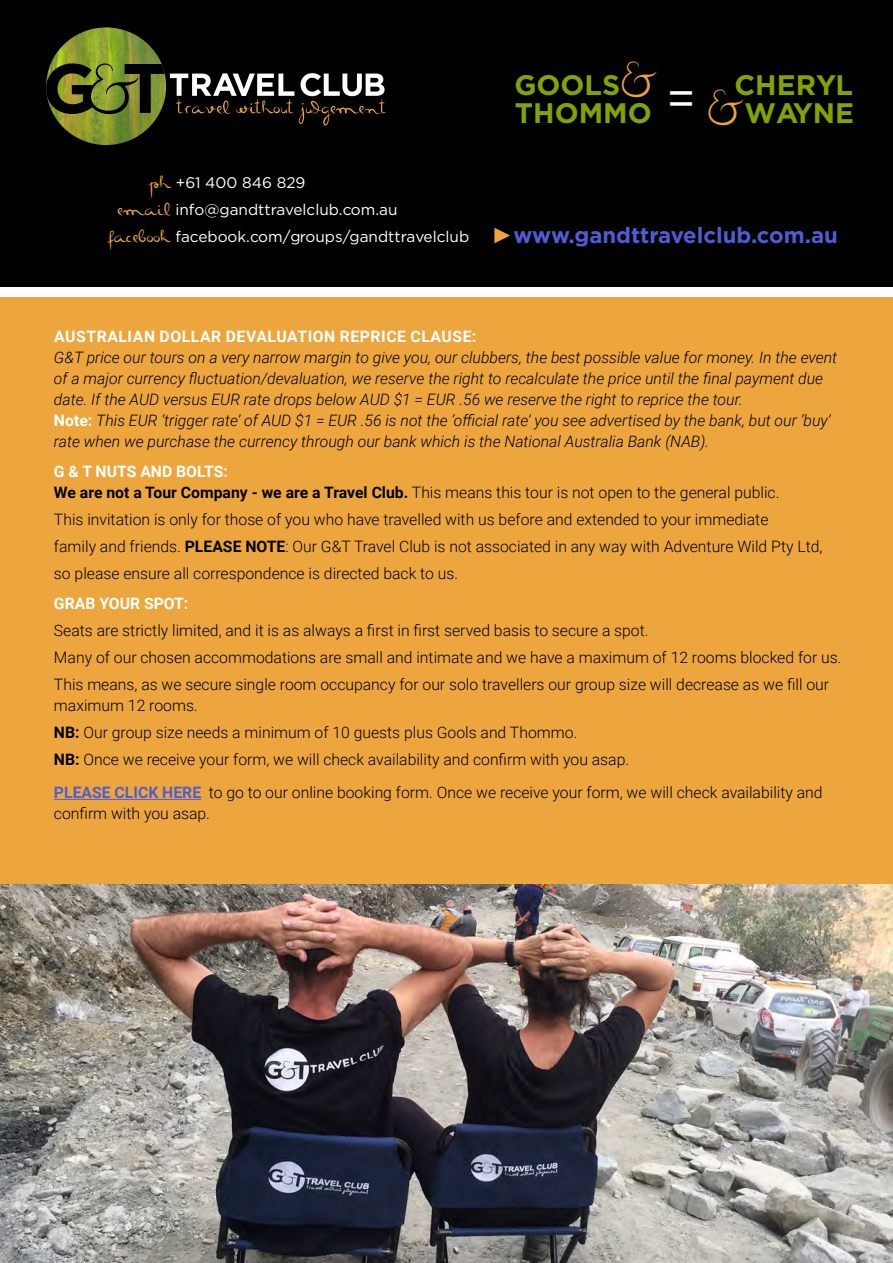
<style>
.page{position:relative;width:893px;height:1263px;background:#fff}
.page>*{position:absolute;margin:0;border:0;box-sizing:border-box;transform-origin:0 0}
.t1{font:66.6px "Masana Script 4 Silueta";color:#000}
.t2{font:47.1px "Gotham";color:#fff}
.t3{font:700 28.2px/28.3px "Gotham";color:#82a300}
.t4{font:700 22.05px "Gotham";color:#4f5cd6}
.t5{font:300 15.75px/27px "Roboto";color:#000}
.t6{font:italic 300 15.75px/21px "Roboto";color:#000}
.t7{font:300 15.75px/27px "Roboto";color:#000101}
.t8{font:700 15.75px "Roboto";letter-spacing:.035em;color:#fff}
.t9{font:700 15.75px "Roboto";color:#fff}
.t10{font:15.3px/27.9px "Gotham";color:#fff}
.s1{font-family:"Masana Script 4 Silueta";font-size:26.85px;color:#eda63d}
.s2{font-family:"Masana Script 4 Silueta";font-weight:400;font-size:47.1px;color:#eda63d}
.s3{font-family:"Arial";font-weight:900;color:#eda63d}
.s4{font-weight:700;font-style:normal;color:#fff}
.s5{font-weight:700;color:#fff}
.s6{font-weight:700}
.s7{font-weight:700;color:#4f5cd6}
</style>
<div class="page">
<div style="left:0;top:298px;width:893px;height:965px;background:#eda63d"></div>
<hr style="left:54px;top:799px;width:147px;height:1px;background:#4f5cd6">
<div style="left:0;top:0;width:893px;height:286px;background:#000"></div>
<img style="left:51px;top:27px;width:111px;height:118px">
<svg style="left:46px;top:63px;width:47px;height:51px"></svg>
<svg style="left:125px;top:64px;width:261px;height:62px"></svg>
<img style="left:0;top:884px;width:893px;height:379px">
<h1 class="t1" style="left:88px;top:49px;width:53px">&amp;</h1>
<p class="t10" style="left:118px;top:168px;width:282px;text-indent:32px"><span class="s1">ph</span> +61 400 846 829<br><span class="s1">email</span> info@gandttravelclub.com.au</p>
<p class="t10" style="left:108px;top:222px;width:363px"><span class="s1">facebook</span> facebook.com/groups/gandttravelclub</p>
<h3 class="t3" style="left:514px;top:70px;width:341px">GOOLS<span class="s2">&amp;<br></span>THOMMO <span class="s2">&amp;</span>WAYNE</h3>
<h3 class="t3" style="left:734px;top:70px;width:120px">CHERYL</h3>
<h2 class="t2" style="left:667px;top:69px;width:31px">=</h2>
<h3 class="t4" style="left:492px;top:220px;width:348px"><span class="s3">►</span>www.gandttravelclub.com.au</h3>
<p class="t8" style="left:54px;top:325px;width:424px">AUSTRALIAN DOLLAR DEVALUATION REPRICE CLAUSE:</p>
<p class="t6" style="left:54px;top:346px;width:785px">G&amp;T price our tours on a very narrow margin to give you, our clubbers, the best possible value for money. In the event of a major currency fluctuation/devaluation, we reserve the right to recalculate the price until the final payment due date. If the AUD versus EUR rate drops below AUD $1 = EUR .56 we reserve the right to reprice the tour.<br><span class="s4">Note:</span> This EUR ‘trigger rate’ of AUD $1 = EUR .56 is not the ‘official rate’ you see advertised by the bank, but our ‘buy’ rate when we purchase the currency through our bank which is the National Australia Bank (NAB).</p>
<p class="t7" style="left:54px;top:460px;width:727px;line-height:21px"><span class="s5">G &amp; T NUTS AND BOLTS:<br></span><span class="s6">We are not a Tour Company - we are a Travel Club.</span> This means this tour is not open to the general public.</p>
<p class="t7" style="left:54px;top:505px;width:770px">This invitation is only for those of you who have travelled with us before and extended to your immediate<br>family and friends. <span class="s6">PLEASE NOTE</span>: Our G&amp;T Travel Club is not associated in any way with Adventure Wild Pty Ltd, so please ensure all correspondence is directed back to us.</p>
<p class="t9" style="left:54px;top:592px;width:136px">GRAB YOUR SPOT:</p>
<p class="t5" style="left:54px;top:616px;width:789px">Seats are strictly limited, and it is as always a first in first served basis to secure a spot.<br>Many of our chosen accommodations are small and intimate and we have a maximum of 12 rooms blocked for us.<br>This means, as we secure single room occupancy for our solo travellers our group size will decrease as we fill our</p>
<p class="t5" style="left:54px;top:691px;width:577px">maximum 12 rooms.<br><span class="s6">NB:</span> Our group size needs a minimum of 10 guests plus Gools and Thommo.<br><span class="s6">NB:</span> Once we receive your form, we will check availability and confirm with you asap.</p>
<p class="t5" style="left:54px;top:781px;width:770px;line-height:21px"><span class="s7">PLEASE CLICK HERE</span> to go to our online booking form. Once we receive your form, we will check availability and confirm with you asap.</p>
</div>
